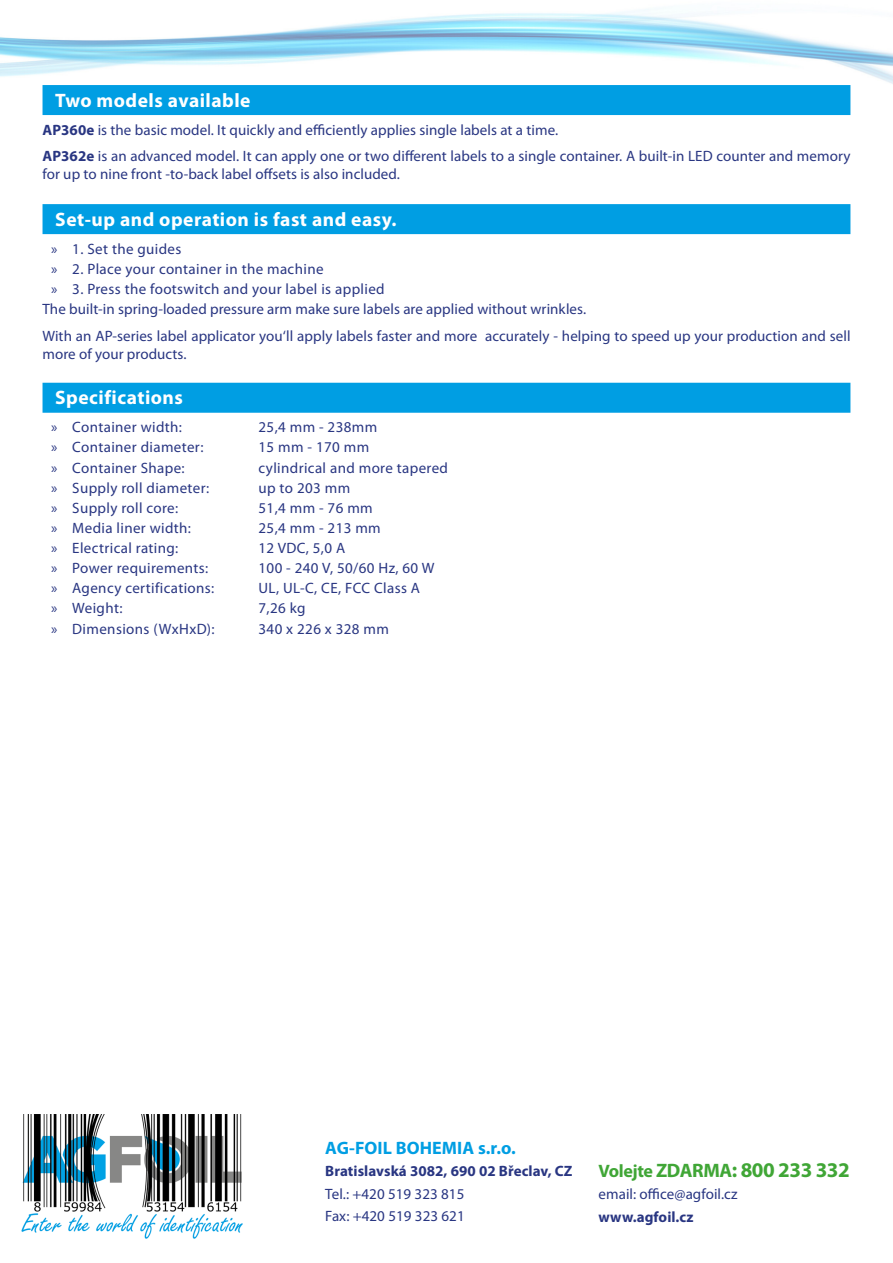
<style>
.page{position:relative;width:893px;height:1263px;background:#fff}
.page>*{position:absolute;margin:0;border:0;box-sizing:border-box;transform-origin:0 0}
.bez_odsazeni_a_dolev{font:700 21px "Myriad Pro";letter-spacing:-.02em;color:#40a636}
.Nadpis2{font:700 19.5px "Myriad Pro";letter-spacing:.025em;color:#fff}
.bez_odsazeni_a_dolev-2{font:700 18px "Myriad Pro";letter-spacing:.005em;color:#009ee3}
.Odrážky{font:15px/18px "Myriad Pro";letter-spacing:.005em;color:#293682}
.Odrážky-2{font:15px "Myriad Pro";letter-spacing:.025em;color:#293682}
.bez_odsazeni_a_dolev-3{font:15px "Myriad Pro";letter-spacing:.005em;color:#293682}
.bez_odsazeni_a_dolev-4{font:700 15px "Myriad Pro";letter-spacing:.005em;color:#293682}
.s1{font-weight:700}
.s2{font-size:18px}
.s3{font-size:19.5px}
</style>
<div class="page">
<img style="left:21px;top:1114px;width:221px;height:125px">
<div style="left:43px;top:85px;width:807px;height:30px;background:#009ee3"></div>
<div style="left:43px;top:204px;width:807px;height:30px;background:#009ee3"></div>
<div style="left:43px;top:383px;width:807px;height:30px;background:#009ee3"></div>
<p class="Nadpis2" style="left:55px;top:87px;width:197px">Two models available</p>
<p class="Odrážky" style="left:43px;top:120px;width:517px"><span class="s1">AP360e</span> is the basic model. It quickly and efficiently applies single labels at a time.</p>
<p class="Odrážky" style="left:43px;top:147px;width:809px"><span class="s1">AP362e</span> is an advanced model. It can apply one or two different labels to a single container. A built-in LED counter and memory for up to nine front -to-back label offsets is also included.</p>
<p class="Nadpis2" style="left:55px;top:206px;width:343px">Set-up and operation is fast and easy.</p>
<p class="Odrážky-2" style="left:51px;top:239px;width:132px">» 1. Set the guides</p>
<p class="Odrážky-2" style="left:51px;top:259px;width:274px">» 2. Place your container in the machine</p>
<p class="Odrážky-2" style="left:51px;top:280px;width:335px">» 3. Press the footswitch and your label is applied</p>
<p class="Odrážky" style="left:43px;top:300px;width:545px">The built-in spring-loaded pressure arm make sure labels are applied without wrinkles.</p>
<p class="Odrážky" style="left:43px;top:326px;width:809px">With an AP-series label applicator you‘ll apply labels faster and more accurately - helping to speed up your production and sell more of your products.</p>
<p class="Nadpis2" style="left:55px;top:385px;width:129px">Specifications</p>
<p class="Odrážky-2" style="left:51px;top:418px;width:132px">» Container width:</p>
<p class="Odrážky-2" style="left:259px;top:418px;width:120px">25,4 mm - 238mm</p>
<p class="Odrážky-2" style="left:51px;top:438px;width:154px">» Container diameter:</p>
<p class="Odrážky" style="left:259px;top:438px;width:112px">15 mm - 170 mm</p>
<p class="Odrážky-2" style="left:51px;top:458px;width:135px">» Container Shape:</p>
<p class="Odrážky-2" style="left:259px;top:458px;width:191px">cylindrical and more tapered</p>
<p class="Odrážky-2" style="left:51px;top:478px;width:160px">» Supply roll diameter:</p>
<p class="Odrážky" style="left:259px;top:478px;width:93px">up to 203 mm</p>
<p class="Odrážky-2" style="left:51px;top:498px;width:129px">» Supply roll core:</p>
<p class="Odrážky" style="left:259px;top:498px;width:116px">51,4 mm - 76 mm</p>
<p class="Odrážky-2" style="left:51px;top:519px;width:142px">» Media liner width:</p>
<p class="Odrážky" style="left:259px;top:519px;width:124px">25,4 mm - 213 mm</p>
<p class="Odrážky-2" style="left:51px;top:539px;width:129px">» Electrical rating:</p>
<p class="Odrážky" style="left:259px;top:539px;width:88px">12 VDC, 5,0 A</p>
<p class="Odrážky-2" style="left:51px;top:559px;width:159px">» Power requirements:</p>
<p class="Odrážky-2" style="left:259px;top:559px;width:177px">100 - 240 V, 50/60 Hz, 60 W</p>
<p class="Odrážky-2" style="left:51px;top:579px;width:165px">» Agency certifications:</p>
<p class="Odrážky-2" style="left:259px;top:579px;width:163px">UL, UL-C, CE, FCC Class A</p>
<p class="Odrážky" style="left:51px;top:599px;width:73px">» Weight:</p>
<p class="Odrážky" style="left:259px;top:599px;width:49px">7,26 kg</p>
<p class="Odrážky-2" style="left:51px;top:619px;width:165px">» Dimensions (WxHxD):</p>
<p class="Odrážky-2" style="left:259px;top:619px;width:132px">340 x 226 x 328 mm</p>
<p class="bez_odsazeni_a_dolev-2" style="left:325px;top:1136px;width:192px">AG-FOIL BOHEMIA s.r.o.</p>
<p class="bez_odsazeni_a_dolev-4" style="left:325px;top:1162px;width:249px">Bratislavská 3082, 690 02 Břeclav, CZ</p>
<p class="bez_odsazeni_a_dolev-3" style="left:325px;top:1184px;width:141px">Tel.: +420 519 323 815</p>
<p class="bez_odsazeni_a_dolev-3" style="left:325px;top:1207px;width:141px">Fax: +420 519 323 621</p>
<p class="bez_odsazeni_a_dolev" style="left:598px;top:1156px;width:253px"><span class="s2">Volejte</span> <span class="s3">ZDARMA</span>: 800 233 332</p>
<p class="bez_odsazeni_a_dolev-3" style="left:598px;top:1185px;width:140px">email: office@agfoil.cz</p>
<p class="bez_odsazeni_a_dolev-4" style="left:598px;top:1207px;width:96px">www.agfoil.cz</p>
</div>
